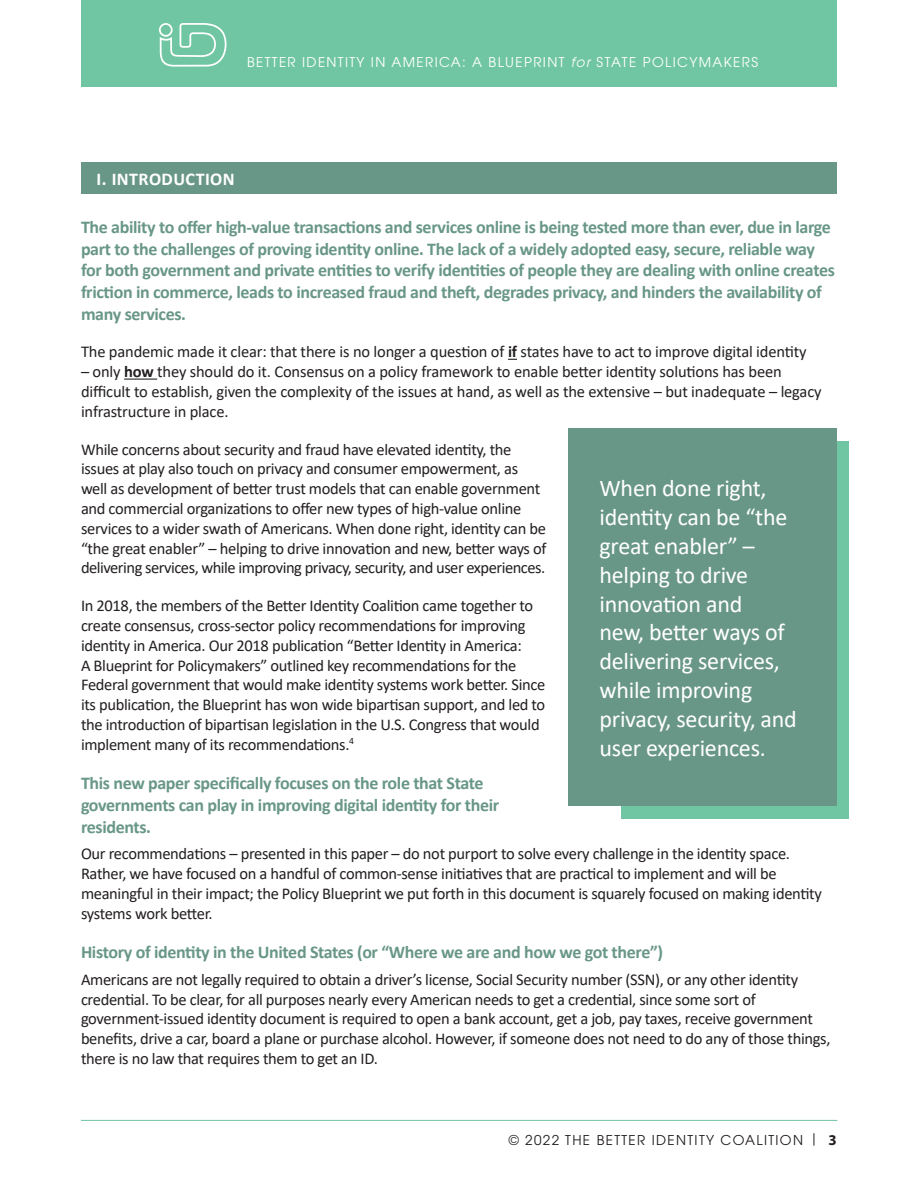
<style>
.page{position:relative;width:918px;height:1188px;background:#fff}
.page>*{position:absolute;margin:0;border:0;box-sizing:border-box;transform-origin:0 0}
.t1{font:24px/28.8px "Calibri";letter-spacing:-.01em;color:#fff}
.t2{font:700 18px/21.6px "Calibri";letter-spacing:-.02em;color:#699787}
.t3{font:700 18px "Calibri";letter-spacing:.025em;color:#fff}
.t4{font:16.5px/19.8px "Calibri";letter-spacing:-.02em;color:#231f20}
.t5{font:700 15px "Myriad";color:#231f20}
.t6{font:13.5px "Avant Garde";letter-spacing:.1em;color:#fff}
.t7{font:13.5px "Avant Garde";letter-spacing:.1em;color:#231f20}
.s1{font-style:italic}
.s2{font-weight:700}
</style>
<div class="page">
<svg style="left:814px;top:1133px;width:1px;height:13px"></svg>
<div style="left:81px;top:0;width:756px;height:87px;background:#70c6a2"></div>
<svg style="left:159px;top:23px;width:68px;height:44px"></svg>
<hr style="left:81px;top:1120px;width:756px;height:1px;background:#70c6a2">
<div style="left:81px;top:162px;width:756px;height:31px;background:#699787"></div>
<hr style="left:124px;top:379px;width:33px;height:1px;background:#231f20">
<div style="left:621px;top:441px;width:228px;height:378px;background:#70c6a2"></div>
<div style="left:568px;top:428px;width:269px;height:378px;background:#699787"></div>
<p class="t6" style="left:247px;top:54px;width:512px">BETTER IDENTITY IN AMERICA: A BLUEPRINT <span class="s1">for</span> STATE POLICYMAKERS</p>
<p class="t3" style="left:97px;top:166px;width:140px">I. INTRODUCTION</p>
<p class="t2" style="left:81px;top:216px;width:755px">The ability to offer high-value transactions and services online is being tested more than ever, due in large part to the challenges of proving identity online. The lack of a widely adopted easy, secure, reliable way for both government and private entities to verify identities of people they are dealing with online creates friction in commerce, leads to increased fraud and theft, degrades privacy, and hinders the availability of many services.</p>
<p class="t4" style="left:81px;top:342px;width:727px">The pandemic made it clear: that there is no longer a question of <span class="s2">if</span> states have to act to improve digital identity</p>
<p class="t4" style="left:81px;top:361px;width:742px">– only <span class="s2">how</span> they should do it. Consensus on a policy framework to enable better identity solutions has been difficult to establish, given the complexity of the issues at hand, as well as the extensive – but inadequate – legacy infrastructure in place.</p>
<p class="t4" style="left:81px;top:439px;width:467px">While concerns about security and fraud have elevated identity, the issues at play also touch on privacy and consumer empowerment, as well as development of better trust models that can enable government and commercial organizations to offer new types of high-value online services to a wider swath of Americans. When done right, identity can be “the great enabler” – helping to drive innovation and new, better ways of delivering services, while improving privacy, security, and user experiences.</p>
<p class="t4" style="left:81px;top:595px;width:466px">In 2018, the members of the Better Identity Coalition came together to create consensus, cross-sector policy recommendations for improving identity in America. Our 2018 publication “Better Identity in America:<br>A Blueprint for Policymakers” outlined key recommendations for the Federal government that would make identity systems work better. Since its publication, the Blueprint has won wide bipartisan support, and led to the introduction of bipartisan legislation in the U.S. Congress that would implement many of its recommendations.<sup>4</sup></p>
<p class="t2" style="left:81px;top:772px;width:420px">This new paper specifically focuses on the role that State governments can play in improving digital identity for their residents.</p>
<p class="t4" style="left:81px;top:843px;width:742px">Our recommendations – presented in this paper – do not purport to solve every challenge in the identity space.<br>Rather, we have focused on a handful of common-sense initiatives that are practical to implement and will be meaningful in their impact; the Policy Blueprint we put forth in this document is squarely focused on making identity systems work better.</p>
<p class="t2" style="left:81px;top:941px;width:584px">History of identity in the United States (or “Where we are and how we got there”)</p>
<p class="t4" style="left:81px;top:969px;width:751px">Americans are not legally required to obtain a driver’s license, Social Security number (SSN), or any other identity credential. To be clear, for all purposes nearly every American needs to get a credential, since some sort of government-issued identity document is required to open a bank account, get a job, pay taxes, receive government benefits, drive a car, board a plane or purchase alcohol. However, if someone does not need to do any of those things, there is no law that requires them to get an ID.</p>
<p class="t1" style="left:600px;top:473px;width:199px">When done right, identity can be “the great enabler” – helping to drive innovation and<br>new, better ways of delivering services, while improving privacy, security, and user experiences.</p>
<p class="t7" style="left:509px;top:1132px;width:296px">© 2022 THE BETTER IDENTITY COALITION</p>
<p class="t5" style="left:829px;top:1132px;width:10px">3</p>
</div>
